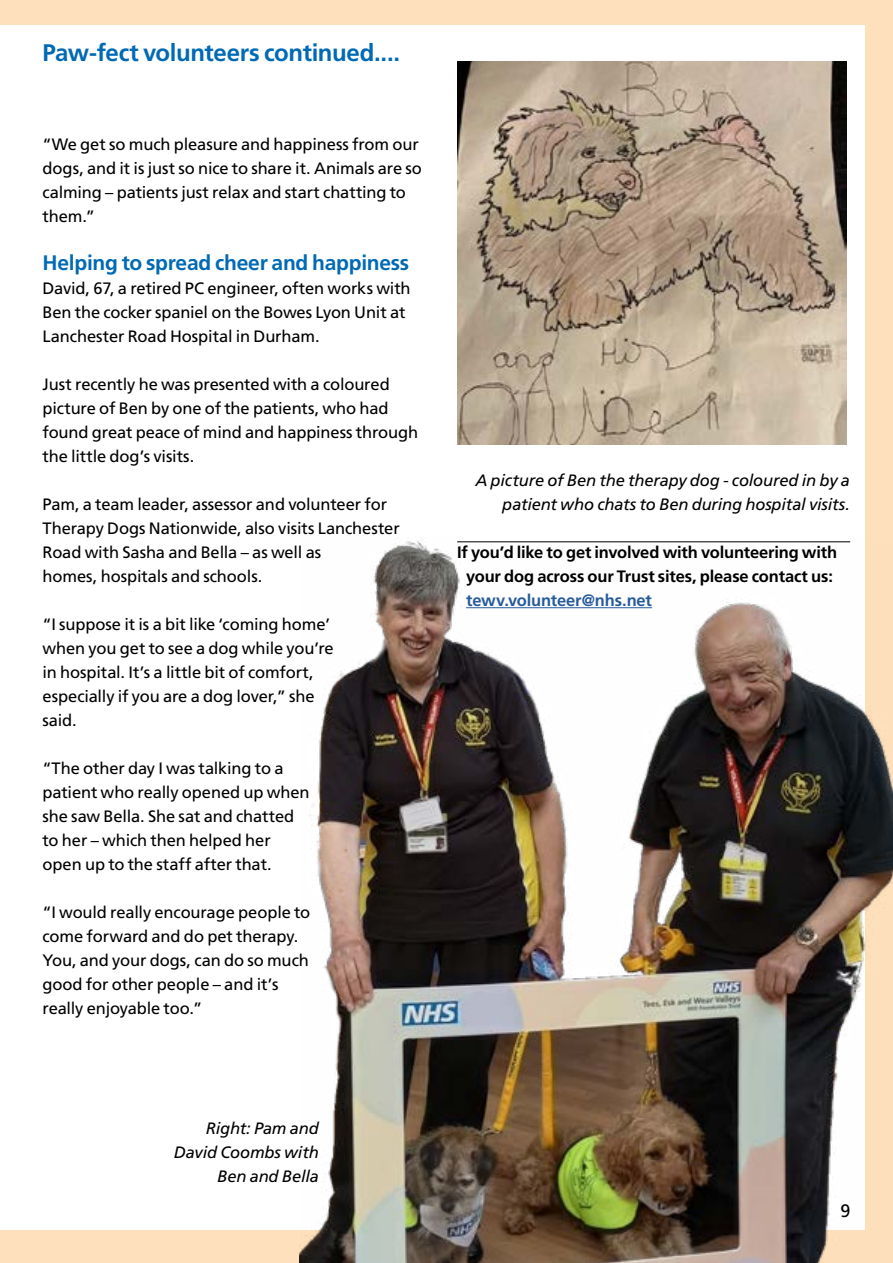
<style>
.page{position:relative;width:893px;height:1263px;background:#fee0bc}
.page>*{position:absolute;margin:0;border:0;box-sizing:border-box;transform-origin:0 0}
.Frutiger_16pt_Black{font:700 24px "Frutiger LT Pro";letter-spacing:-.015em;color:#006ab4}
.Frutiger_14pt_blue_b{font:700 21px "Frutiger LT Pro";letter-spacing:-.01em;color:#006ab4}
.t1{font:18px "Frutiger LT Pro";color:#000}
.Main_Body_-_Frutiger{font:16.5px/24px "Frutiger LT Pro";letter-spacing:-.01em;color:#000}
.Main_Body_-_Frutiger-2{font:italic 16.5px/24px "Frutiger LT Pro";letter-spacing:-.01em;color:#000;text-align:right}
.Frutiger_12pt_Bold_C{font:700 16.5px/24px "Frutiger LT Pro";letter-spacing:-.01em;color:#000}
.s1{color:#275b9b}
</style>
<div class="page">
<div style="left:0;top:26px;width:864px;height:1204px;background:#fff"></div>
<img style="left:457px;top:61px;width:390px;height:383px">
<img style="left:299px;top:537px;width:594px;height:726px">
<hr style="left:457px;top:541px;width:393px;height:1px;background:#000">
<hr style="left:466px;top:607px;width:186px;height:1px;background:#275b9b">
<p class="Frutiger_16pt_Black" style="left:43px;top:38px;width:359px">Paw-fect volunteers continued....</p>
<p class="Main_Body_-_Frutiger" style="left:43px;top:132px;width:381px">“We get so much pleasure and happiness from our dogs, and it is just so nice to share it. Animals are so calming – patients just relax and start chatting to them.”</p>
<p class="Frutiger_14pt_blue_b" style="left:43px;top:250px;width:368px">Helping to spread cheer and happiness</p>
<p class="Main_Body_-_Frutiger" style="left:43px;top:276px;width:370px">David, 67, a retired PC engineer, often works with<br>Ben the cocker spaniel on the Bowes Lyon Unit at<br>Lanchester Road Hospital in Durham.</p>
<p class="Main_Body_-_Frutiger" style="left:43px;top:372px;width:377px">Just recently he was presented with a coloured picture of Ben by one of the patients, who had found great peace of mind and happiness through the little dog’s visits.</p>
<p class="Main_Body_-_Frutiger" style="left:43px;top:492px;width:359px">Pam, a team leader, assessor and volunteer for Therapy Dogs Nationwide, also visits Lanchester Road with Sasha and Bella – as well as<br>homes, hospitals and schools.</p>
<p class="Main_Body_-_Frutiger" style="left:43px;top:612px;width:293px">“I suppose it is a bit like ‘coming home’ when you get to see a dog while you’re in hospital. It’s a little bit of comfort, especially if you are a dog lover,” she said.</p>
<p class="Main_Body_-_Frutiger" style="left:43px;top:756px;width:269px">“The other day I was talking to a patient who really opened up when she saw Bella. She sat and chatted to her – which then helped her open up to the staff after that.</p>
<p class="Main_Body_-_Frutiger" style="left:43px;top:900px;width:269px">“I would really encourage people to come forward and do pet therapy.<br>You, and your dogs, can do so much good for other people – and it’s really enjoyable too.”</p>
<p class="Main_Body_-_Frutiger-2" style="left:475px;top:468px;width:376px">A picture of Ben the therapy dog - coloured in by a patient who chats to Ben during hospital visits.</p>
<p class="Frutiger_12pt_Bold_C" style="left:466px;top:540px;width:373px;text-indent:-9px">If you’d like to get involved with volunteering with your dog across our Trust sites, please contact us: <span class="s1">tewv.volunteer@nhs.net</span></p>
<p class="Main_Body_-_Frutiger-2" style="left:174px;top:1116px;width:146px">Right: Pam and<br>David Coombs with<br>Ben and Bella</p>
<p class="t1" style="left:840px;top:1200px;width:12px">9</p>
</div>
